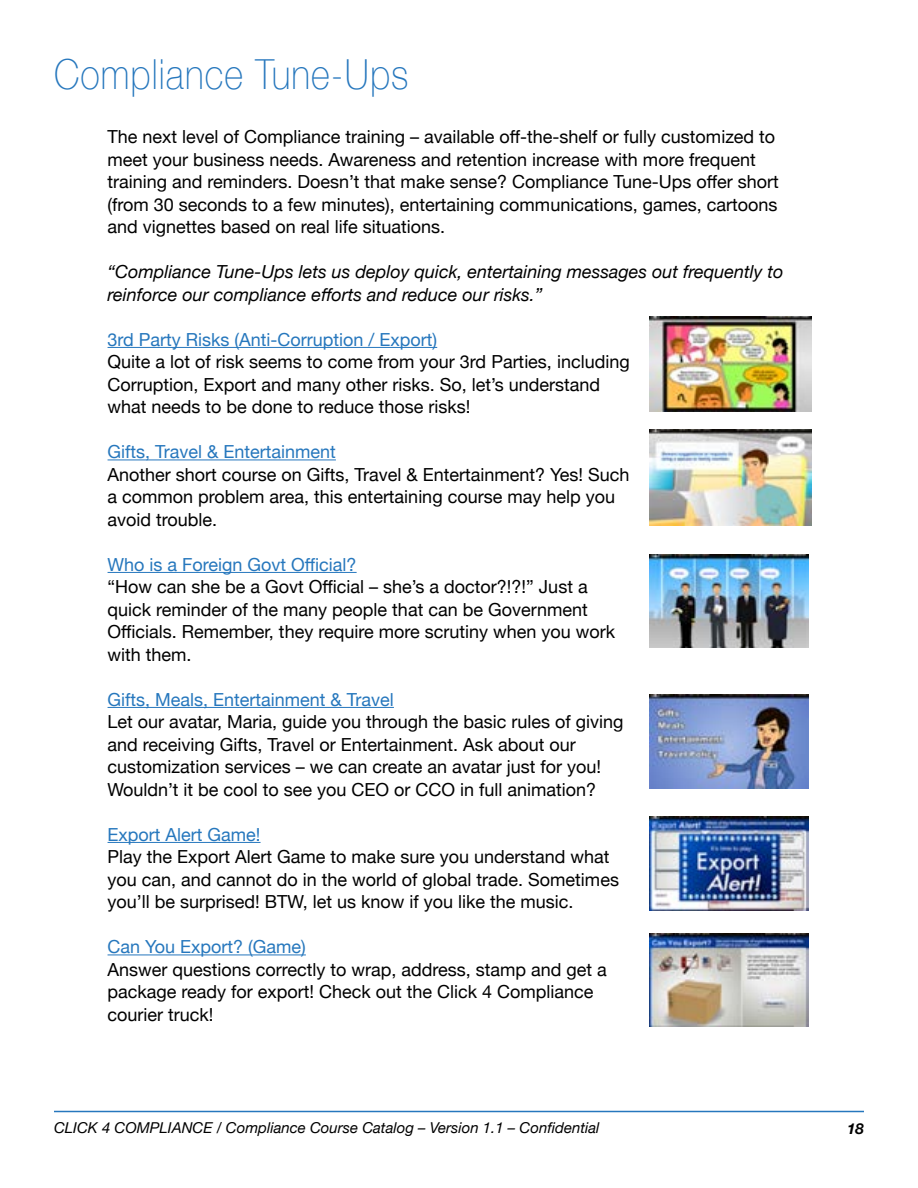
<style>
.page{position:relative;width:918px;height:1188px;background:#fff}
.page>*{position:absolute;margin:0;border:0;box-sizing:border-box;transform-origin:0 0}
.t1{font:100 41.4px "Helvetica Neue";letter-spacing:.03em;color:#2677bd;scale:.87 1}
.t2{font:18px/22.5px "Helvetica Neue";color:#000}
.t3{font:18px "Helvetica Neue";color:#2677bd}
.t4{font:italic 18px/22.5px "Helvetica Neue";color:#000}
.t5{font:italic 15px "Helvetica Neue";color:#000}
.t6{font:italic 700 15px "Helvetica Neue";color:#000}
</style>
<div class="page">
<hr style="left:54px;top:1111px;width:810px;height:1px;background:#2677bd">
<hr style="left:108px;top:347px;width:329px;height:1px;background:#2677bd">
<hr style="left:108px;top:459px;width:228px;height:1px;background:#2677bd">
<hr style="left:108px;top:572px;width:249px;height:1px;background:#2677bd">
<hr style="left:108px;top:707px;width:286px;height:1px;background:#2677bd">
<hr style="left:108px;top:842px;width:153px;height:1px;background:#2677bd">
<hr style="left:108px;top:954px;width:198px;height:1px;background:#2677bd">
<img style="left:650px;top:316px;width:161px;height:96px">
<img style="left:650px;top:430px;width:162px;height:96px">
<img style="left:650px;top:554px;width:158px;height:94px">
<img style="left:650px;top:694px;width:158px;height:94px">
<img style="left:650px;top:817px;width:158px;height:93px">
<img style="left:650px;top:933px;width:158px;height:94px">
<h1 class="t1" style="left:54px;top:42px;width:409px">Compliance Tune-Ups</h1>
<p class="t2" style="left:108px;top:127px;width:673px">The next level of Compliance training – available off-the-shelf or fully customized to meet your business needs. Awareness and retention increase with more frequent training and reminders. Doesn’t that make sense? Compliance Tune-Ups offer short (from 30 seconds to a few minutes), entertaining communications, games, cartoons and vignettes based on real life situations.</p>
<p class="t4" style="left:108px;top:262px;width:678px">“Compliance Tune-Ups lets us deploy quick, entertaining messages out frequently to reinforce our compliance efforts and reduce our risks.”</p>
<p class="t3" style="left:108px;top:326px;width:331px">3rd Party Risks (Anti-Corruption / Export)</p>
<p class="t2" style="left:108px;top:352px;width:524px">Quite a lot of risk seems to come from your 3rd Parties, including<br>Corruption, Export and many other risks. So, let’s understand what needs to be done to reduce those risks!</p>
<p class="t3" style="left:108px;top:439px;width:230px">Gifts, Travel &amp; Entertainment</p>
<p class="t2" style="left:108px;top:464px;width:524px">Another short course on Gifts, Travel &amp; Entertainment? Yes! Such a common problem area, this entertaining course may help you avoid trouble.</p>
<p class="t3" style="left:108px;top:551px;width:251px">Who is a Foreign Govt Official?</p>
<p class="t2" style="left:108px;top:577px;width:509px">“How can she be a Govt Official – she’s a doctor?!?!” Just a quick reminder of the many people that can be Government Officials. Remember, they require more scrutiny when you work with them.</p>
<p class="t3" style="left:108px;top:686px;width:288px">Gifts, Meals, Entertainment &amp; Travel</p>
<p class="t2" style="left:108px;top:712px;width:518px">Let our avatar, Maria, guide you through the basic rules of giving and receiving Gifts, Travel or Entertainment. Ask about our customization services – we can create an avatar just for you!<br>Wouldn’t it be cool to see you CEO or CCO in full animation?</p>
<p class="t3" style="left:108px;top:821px;width:154px">Export Alert Game!</p>
<p class="t2" style="left:108px;top:847px;width:513px">Play the Export Alert Game to make sure you understand what you can, and cannot do in the world of global trade. Sometimes you’ll be surprised! BTW, let us know if you like the music.</p>
<p class="t3" style="left:108px;top:934px;width:200px">Can You Export? (Game)</p>
<p class="t2" style="left:108px;top:959px;width:501px">Answer questions correctly to wrap, address, stamp and get a package ready for export! Check out the Click 4 Compliance courier truck!</p>
<p class="t5" style="left:54px;top:1117px;width:547px">CLICK 4 COMPLIANCE / Compliance Course Catalog – Version 1.1 – Confidential</p>
<p class="t6" style="left:847px;top:1117px;width:18px">18</p>
</div>
